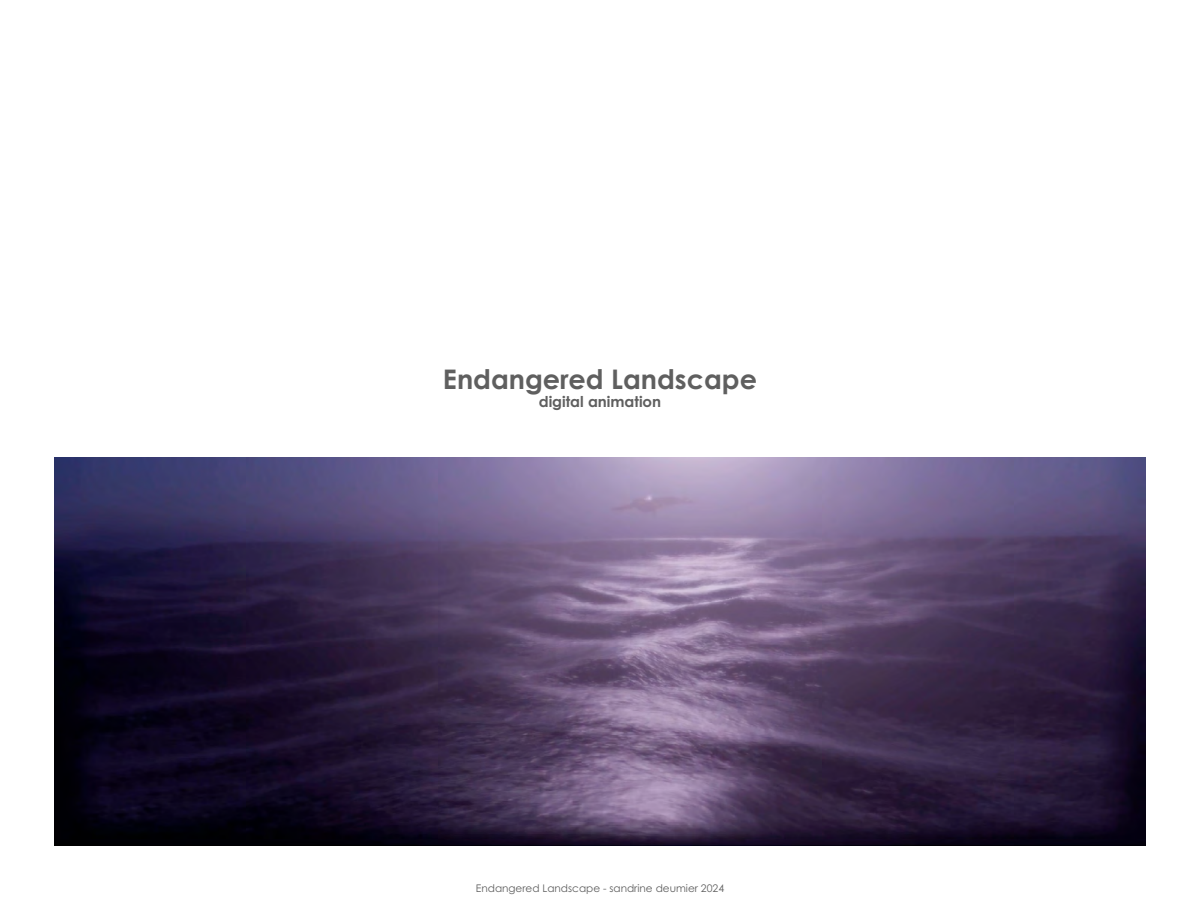
<style>
.page{position:relative;width:1200px;height:900px;background:#fff}
.page>*{position:absolute;margin:0;border:0;box-sizing:border-box;transform-origin:0 0}
.t1{font:700 27px "Century Gothic Std";color:#5f5f5f}
.t2{font:700 15px "Century Gothic Std";color:#5f5f5f}
.t3{font:10.5px "Century Gothic Std";color:#5f5f5f}
</style>
<div class="page">
<img style="left:54px;top:458px;width:1092px;height:388px">
<h1 class="t1" style="left:443px;top:363px;width:316px">Endangered Landscape</h1>
<h2 class="t2" style="left:539px;top:393px;width:124px">digital animation</h2>
<p class="t3" style="left:476px;top:881px;width:250px">Endangered Landscape - sandrine deumier 2024</p>
</div>
